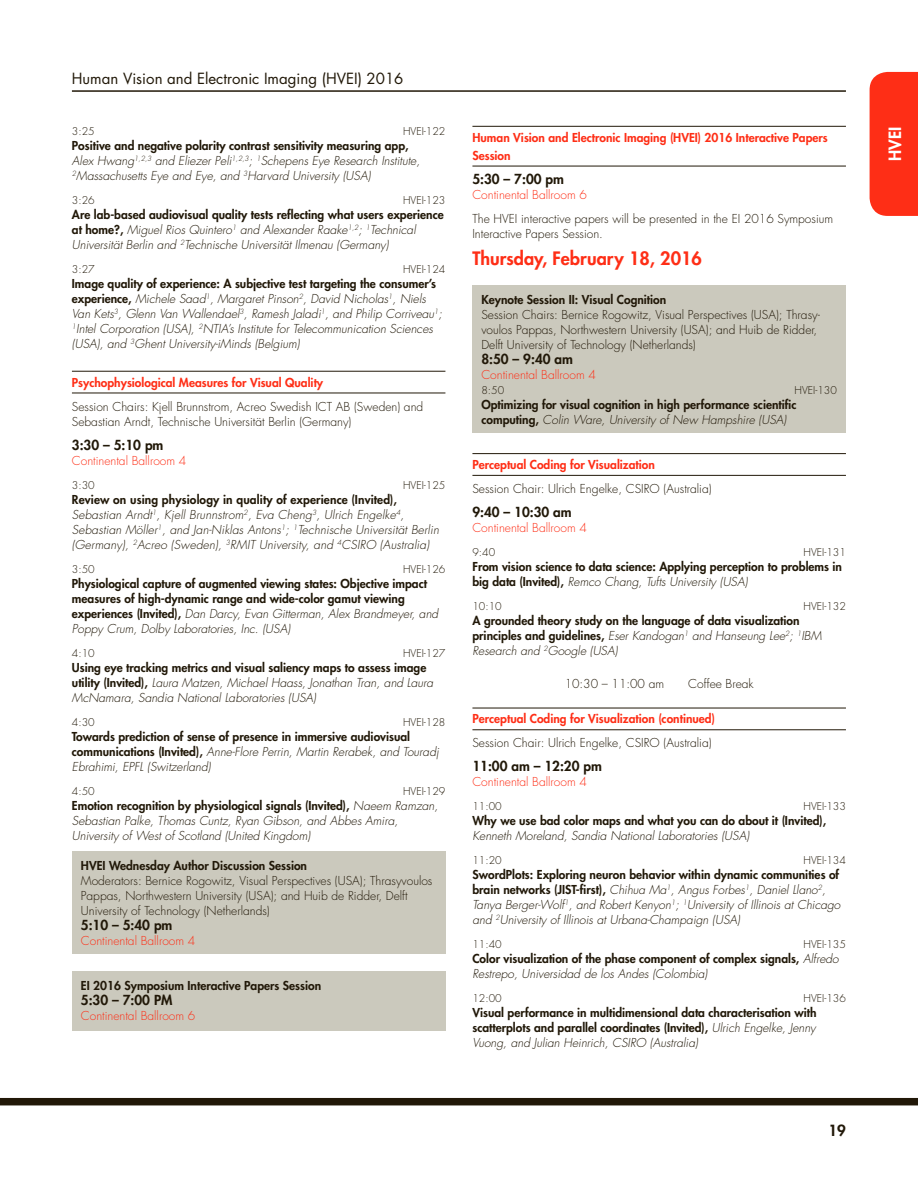
<style>
.page{position:relative;width:918px;height:1188px;background:#fff}
.page>*{position:absolute;margin:0;border:0;box-sizing:border-box;transform-origin:0 0}
.t1{font:800 18px "Futura Std";color:#fe2e16}
.t2{font:800 16.5px "Futura Std";color:#fff}
.t3{font:15px "Futura Std";color:#211808}
.t4{font:800 15px "Futura Std";color:#211808}
.t5{font:800 13.5px "Futura Std";color:#211808}
.t6{font:italic 300 12px/15px "Futura Std";color:#211808}
.t7{font:800 12px/15px "Futura Std";color:#211808}
.t8{font:300 12px/15px "Futura Std";color:#211808}
.t9{font:800 12px/18px "Futura Std";color:#fe2e16}
.t10{font:300 12px "Futura Std";color:#fe2e16}
.t11{font:300 10.5px "Futura Std";color:#211808}
.s1{font-weight:800;font-style:normal}
.s2{font-weight:300;font-style:italic}
</style>
<div class="page">
<hr style="left:72px;top:90px;width:774px;height:2px;background:#211808">
<div style="left:0;top:1098px;width:918px;height:7px;background:#211808"></div>
<div style="left:870px;top:72px;width:48px;height:144px;background:#fe2e16"></div>
<hr style="left:72px;top:371px;width:373px;height:1px;background:#211808">
<hr style="left:72px;top:393px;width:373px;height:1px;background:#211808">
<div style="left:72px;top:851px;width:373px;height:103px;background:#cbc9bd"></div>
<div style="left:72px;top:971px;width:373px;height:59px;background:#cbc9bd"></div>
<hr style="left:472px;top:126px;width:374px;height:1px;background:#211808">
<hr style="left:472px;top:166px;width:374px;height:1px;background:#211808">
<hr style="left:472px;top:453px;width:374px;height:1px;background:#211808">
<hr style="left:472px;top:475px;width:374px;height:1px;background:#211808">
<hr style="left:472px;top:708px;width:374px;height:1px;background:#211808">
<hr style="left:472px;top:729px;width:374px;height:1px;background:#211808">
<div style="left:472px;top:285px;width:374px;height:148px;background:#cbc9bd"></div>
<p class="t3" style="left:72px;top:69px;width:333px">Human Vision and Electronic Imaging (HVEI) 2016</p>
<p class="t11" style="left:72px;top:124px;width:24px">3:25</p>
<p class="t11" style="left:403px;top:124px;width:44px">HVEI-122</p>
<p class="t6" style="left:72px;top:138px;width:350px"><span class="s1">Positive and negative polarity contrast sensitivity measuring app,<br></span>Alex Hwang<sup>1,2,3</sup> and Eliezer Peli<sup>1,2,3</sup>; <sup>1</sup>Schepens Eye Research Institute,<br><sup>2</sup>Massachusetts Eye and Eye, and <sup>3</sup>Harvard University (USA)</p>
<p class="t11" style="left:72px;top:193px;width:24px">3:26</p>
<p class="t11" style="left:403px;top:193px;width:44px">HVEI-123</p>
<p class="t6" style="left:72px;top:207px;width:373px"><span class="s1">Are lab-based audiovisual quality tests reflecting what users experience at home?,</span> Miguel Rios Quintero<sup>1</sup> and Alexander Raake<sup>1,2</sup>; <sup>1</sup>Technical<br>Universität Berlin and <sup>2</sup>Technische Universität Ilmenau (Germany)</p>
<p class="t11" style="left:72px;top:262px;width:24px">3:27</p>
<p class="t11" style="left:403px;top:262px;width:44px">HVEI-124</p>
<p class="t6" style="left:72px;top:276px;width:372px"><span class="s1">Image quality of experience: A subjective test targeting the consumer’s experience,</span> Michele Saad<sup>1</sup>, Margaret Pinson<sup>2</sup>, David Nicholas<sup>1</sup>, Niels Van Kets<sup>3</sup>, Glenn Van Wallendael<sup>3</sup>, Ramesh Jaladi<sup>1</sup>, and Philip Corriveau<sup>1</sup>; <sup>1</sup>Intel Corporation (USA), <sup>2</sup>NTIA’s Institute for Telecommunication Sciences (USA), and <sup>3</sup>Ghent University-iMinds (Belgium)</p>
<p class="t9" style="left:72px;top:373px;width:253px">Psychophysiological Measures for Visual Quality</p>
<p class="t8" style="left:72px;top:399px;width:353px">Session Chairs: Kjell Brunnstrom, Acreo Swedish ICT AB (Sweden) and<br>Sebastian Arndt, Technische Universität Berlin (Germany)</p>
<p class="t5" style="left:72px;top:436px;width:93px">3:30 – 5:10 pm</p>
<p class="t10" style="left:72px;top:453px;width:116px">Continental Ballroom 4</p>
<p class="t11" style="left:72px;top:478px;width:24px">3:30</p>
<p class="t11" style="left:403px;top:478px;width:44px">HVEI-125</p>
<p class="t6" style="left:72px;top:492px;width:368px"><span class="s1">Review on using physiology in quality of experience (Invited), </span>Sebastian Arndt<sup>1</sup>, Kjell Brunnstrom<sup>2</sup>, Eva Cheng<sup>3</sup>, Ulrich Engelke<sup>4</sup>, Sebastian Möller<sup>1</sup>, and Jan-Niklas Antons<sup>1</sup>; <sup>1</sup>Technische Universität Berlin (Germany), <sup>2</sup>Acreo (Sweden), <sup>3</sup>RMIT University, and <sup>4</sup>CSIRO (Australia)</p>
<p class="t11" style="left:72px;top:562px;width:24px">3:50</p>
<p class="t11" style="left:403px;top:562px;width:44px">HVEI-126</p>
<p class="t7" style="left:72px;top:576px;width:368px">Physiological capture of augmented viewing states: Objective impact measures of high-dynamic range and wide-color gamut viewing experiences (Invited), <span class="s2">Dan Darcy, Evan Gitterman, Alex Brandmeyer, and Poppy Crum, Dolby Laboratories, Inc. (USA)</span></p>
<p class="t11" style="left:72px;top:646px;width:24px">4:10</p>
<p class="t11" style="left:403px;top:646px;width:44px">HVEI-127</p>
<p class="t6" style="left:72px;top:660px;width:363px"><span class="s1">Using eye tracking metrics and visual saliency maps to assess image utility (Invited),</span> Laura Matzen, Michael Haass, Jonathan Tran, and Laura<br>McNamara, Sandia National Laboratories (USA)</p>
<p class="t11" style="left:72px;top:715px;width:24px">4:30</p>
<p class="t11" style="left:403px;top:715px;width:44px">HVEI-128</p>
<p class="t7" style="left:72px;top:729px;width:368px">Towards prediction of sense of presence in immersive audiovisual communications (Invited), <span class="s2">Anne-Flore Perrin, Martin Rerabek, and Touradj<br>Ebrahimi, EPFL (Switzerland)</span></p>
<p class="t11" style="left:72px;top:784px;width:24px">4:50</p>
<p class="t11" style="left:403px;top:784px;width:44px">HVEI-129</p>
<p class="t6" style="left:72px;top:798px;width:368px"><span class="s1">Emotion recognition by physiological signals (Invited),</span> Naeem Ramzan,<br>Sebastian Palke, Thomas Cuntz, Ryan Gibson, and Abbes Amira,<br>University of West of Scotland (United Kingdom)</p>
<p class="t7" style="left:81px;top:858px;width:228px">HVEI Wednesday Author Discussion Session</p>
<p class="t8" style="left:81px;top:873px;width:353px">Moderators: Bernice Rogowitz, Visual Perspectives (USA); Thrasyvoulos<br>Pappas, Northwestern University (USA); and Huib de Ridder, Delft<br>University of Technology (Netherlands)</p>
<p class="t5" style="left:81px;top:916px;width:93px">5:10 – 5:40 pm</p>
<p class="t10" style="left:81px;top:933px;width:116px">Continental Ballroom 4</p>
<p class="t7" style="left:81px;top:978px;width:242px">EI 2016 Symposium Interactive Papers Session</p>
<p class="t5" style="left:81px;top:992px;width:93px">5:30 – 7:00 PM</p>
<p class="t10" style="left:81px;top:1009px;width:116px">Continental Ballroom 6</p>
<p class="t9" style="left:472px;top:128px;width:357px">Human Vision and Electronic Imaging (HVEI) 2016 Interactive Papers<br>Session</p>
<p class="t5" style="left:472px;top:170px;width:93px">5:30 – 7:00 pm</p>
<p class="t10" style="left:472px;top:187px;width:116px">Continental Ballroom 6</p>
<p class="t8" style="left:472px;top:211px;width:362px">The HVEI interactive papers will be presented in the EI 2016 Symposium<br>Interactive Papers Session.</p>
<h1 class="t1" style="left:472px;top:247px;width:231px">Thursday, February 18, 2016</h1>
<p class="t7" style="left:481px;top:292px;width:186px">Keynote Session II: Visual Cognition</p>
<p class="t8" style="left:481px;top:307px;width:340px">Session Chairs: Bernice Rogowitz, Visual Perspectives (USA); Thrasy&shy;voulos Pappas, Northwestern University (USA); and Huib de Ridder,<br>Delft University of Technology (Netherlands)</p>
<p class="t5" style="left:481px;top:350px;width:93px">8:50 – 9:40 am</p>
<p class="t10" style="left:481px;top:367px;width:116px">Continental Ballroom 4</p>
<p class="t11" style="left:481px;top:384px;width:24px">8:50</p>
<p class="t11" style="left:795px;top:384px;width:44px">HVEI-130</p>
<p class="t7" style="left:481px;top:397px;width:316px">Optimizing for visual cognition in high performance scientific computing, <span class="s2">Colin Ware, University of New Hampshire (USA)</span></p>
<p class="t9" style="left:472px;top:456px;width:184px">Perceptual Coding for Visualization</p>
<p class="t8" style="left:472px;top:481px;width:241px">Session Chair: Ulrich Engelke, CSIRO (Australia)</p>
<p class="t5" style="left:472px;top:503px;width:101px">9:40 – 10:30 am</p>
<p class="t10" style="left:472px;top:520px;width:116px">Continental Ballroom 4</p>
<p class="t11" style="left:472px;top:546px;width:24px">9:40</p>
<p class="t11" style="left:804px;top:546px;width:44px">HVEI-131</p>
<p class="t7" style="left:472px;top:559px;width:371px">From vision science to data science: Applying perception to problems in big data (Invited), <span class="s2">Remco Chang, Tufts University (USA)</span></p>
<p class="t11" style="left:472px;top:600px;width:31px">10:10</p>
<p class="t11" style="left:804px;top:600px;width:44px">HVEI-132</p>
<p class="t7" style="left:472px;top:613px;width:351px">A grounded theory study on the language of data visualization principles and guidelines, <span class="s2">Eser Kandogan</span><sup>1</sup> <span class="s2">and Hanseung Lee</span><sup>2</sup><span class="s2">;</span> <sup>1</sup><span class="s2">IBM<br>Research and</span> <sup>2</sup><span class="s2">Google (USA)</span></p>
<p class="t8" style="left:565px;top:676px;width:101px">10:30 – 11:00 am</p>
<p class="t8" style="left:688px;top:676px;width:67px">Coffee Break</p>
<p class="t9" style="left:472px;top:710px;width:244px">Perceptual Coding for Visualization (continued)</p>
<p class="t8" style="left:472px;top:736px;width:241px">Session Chair: Ulrich Engelke, CSIRO (Australia)</p>
<p class="t5" style="left:472px;top:758px;width:131px">11:00 am – 12:20 pm</p>
<p class="t10" style="left:472px;top:775px;width:116px">Continental Ballroom 4</p>
<p class="t11" style="left:472px;top:800px;width:31px">11:00</p>
<p class="t11" style="left:804px;top:800px;width:44px">HVEI-133</p>
<p class="t7" style="left:472px;top:813px;width:355px">Why we use bad color maps and what you can do about it (Invited),</p>
<p class="t6" style="left:472px;top:829px;width:278px">Kenneth Moreland, Sandia National Laboratories (USA)</p>
<p class="t11" style="left:472px;top:854px;width:31px">11:20</p>
<p class="t11" style="left:804px;top:854px;width:44px">HVEI-134</p>
<p class="t6" style="left:472px;top:868px;width:370px"><span class="s1">SwordPlots: Exploring neuron behavior within dynamic communities of brain networks (JIST-first),</span> Chihua Ma<sup>1</sup>, Angus Forbes<sup>1</sup>, Daniel Llano<sup>2</sup>, Tanya Berger-Wolf<sup>1</sup>, and Robert Kenyon<sup>1</sup>; <sup>1</sup>University of Illinois at Chicago and <sup>2</sup>University of Illinois at Urbana-Champaign (USA)</p>
<p class="t11" style="left:472px;top:938px;width:31px">11:40</p>
<p class="t11" style="left:804px;top:938px;width:44px">HVEI-135</p>
<p class="t7" style="left:472px;top:951px;width:368px">Color visualization of the phase component of complex signals, <span class="s2">Alfredo<br>Restrepo, Universidad de los Andes (Colombia)</span></p>
<p class="t11" style="left:472px;top:992px;width:31px">12:00</p>
<p class="t11" style="left:804px;top:992px;width:44px">HVEI-136</p>
<p class="t7" style="left:472px;top:1005px;width:346px;text-align:justify">Visual performance in multidimensional data characterisation with scatterplots and parallel coordinates (Invited), <span class="s2">Ulrich Engelke, Jenny Vuong, and Julian Heinrich, CSIRO (Australia)</span></p>
<p class="t4" style="left:829px;top:1121px;width:19px">19</p>
<h2 class="t2" style="left:885px;top:161px;width:35px;rotate:-90deg">HVEI</h2>
</div>
